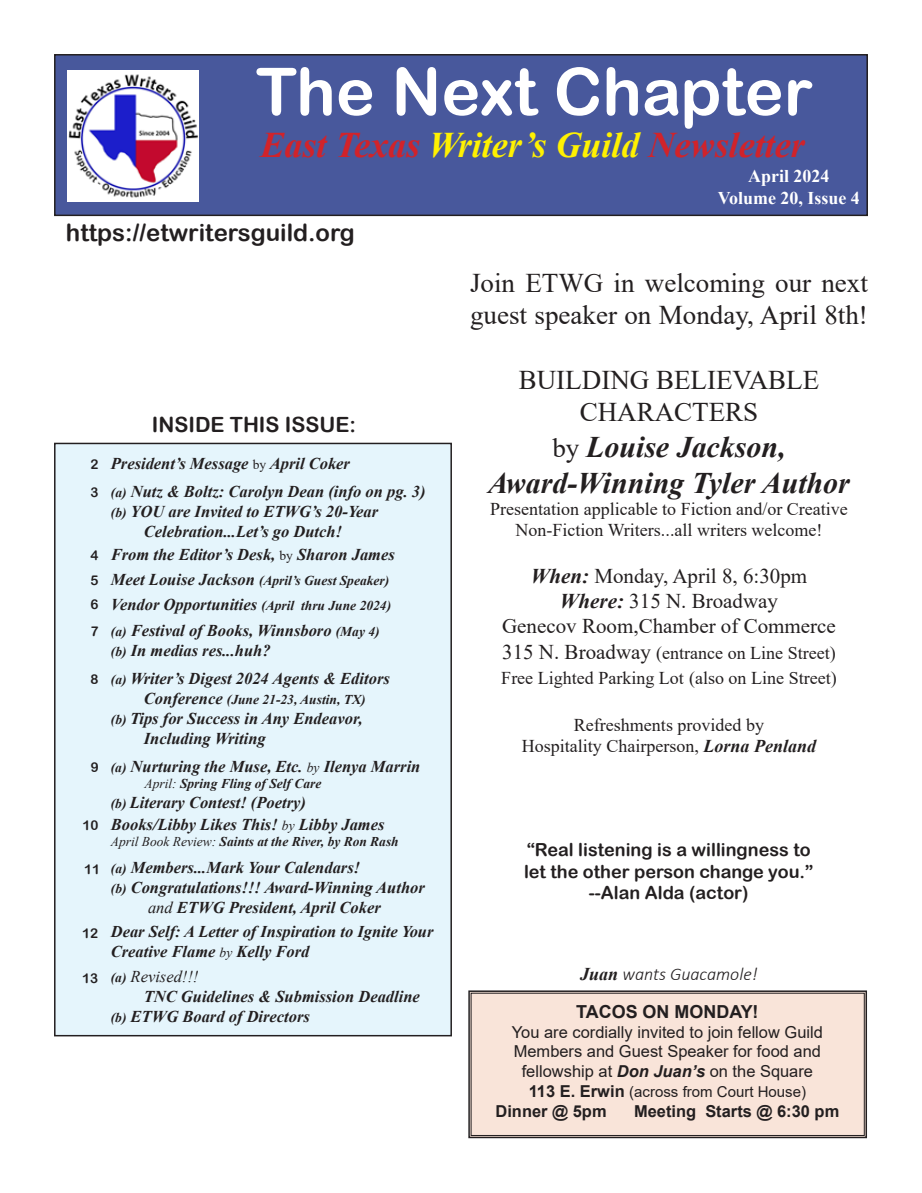
<style>
.page{position:relative;width:922px;height:1193px;background:#fff}
.page>*{position:absolute;margin:0;border:0;box-sizing:border-box;transform-origin:0 0}
.t1{font:65.7px "Arial Rounded MT Bold";color:#fff}
.t2{font:italic 700 36px "Times New Roman";color:#d1232a}
.t3{font:italic 700 29.85px "Times New Roman";color:#231f20}
.t4{font:27px "Times New Roman";color:#231f20}
.t5{font:23.85px "Arial Rounded MT Bold";color:#231f20}
.t6{font:21px "Times New Roman";color:#231f20}
.t7{font:21px "Arial Rounded MT Bold";color:#231f20}
.t8{font:18px "Times New Roman";color:#231f20}
.t9{font:18px/21.6px "Arial Rounded MT Bold";color:#231f20}
.t10{font:700 18px "Times New Roman";color:#fff}
.t11{font:italic 300 18px "Calibri";color:#231f20}
.t12{font:700 18px "Arial";color:#231f20}
.t13{font:italic 700 16.5px/19.8px "Times New Roman";color:#231f20}
.t14{font:16.5px "Arial";color:#231f20}
.t15{font:700 16.5px "Arial";color:#231f20}
.t16{font:italic 16.5px "Times New Roman";color:#231f20}
.t17{font:15px "Arial";color:#231f20}
.t18{font:italic 700 13.5px "Times New Roman";color:#231f20}
.t19{font:13.5px "Arial Rounded MT Bold";color:#231f20}
.s1{color:#fff101}
.s2{font-weight:400;font-style:normal;font-size:13.5px}
.s3{font-size:13.5px}
.s4{font-size:16.5px}
.s5{font-weight:400;font-size:13.5px}
.s6{font-weight:400}
.s7{font-weight:700;font-size:13.5px}
.s8{font-weight:400;font-style:normal;font-size:27px}
.s9{font-weight:700;font-style:italic}
.s10{font-size:21px}
.s11{font-family:"Times New Roman";font-weight:700}
.s12{font-weight:700;font-size:16.5px}
</style>
<div class="page">
<div style="left:468px;top:990px;width:399px;height:148px;background:#f9e4d9"></div>
<div style="left:55px;top:55px;width:812px;height:160px;background:#48589c"></div>
<div style="left:54px;top:54px;width:813px;height:162px;border:1px solid #231f20"></div>
<img style="left:67px;top:70px;width:131px;height:131px">
<div style="left:55px;top:443px;width:396px;height:592px;background:#e5f5fc"></div>
<div style="left:54px;top:443px;width:398px;height:593px;border:2px solid #231f20"></div>
<p class="t1" style="left:256px;top:53px;width:558px">The Next Chapter</p>
<p class="t2" style="left:260px;top:119px;width:546px">East Texas <span class="s1">Writer’s Guild</span> Newsletter</p>
<p class="t10" style="left:748px;top:163px;width:83px">April 2024</p>
<p class="t10" style="left:717px;top:185px;width:143px">Volume 20, Issue 4</p>
<p class="t5" style="left:66px;top:218px;width:290px">https://etwritersguild.org</p>
<p class="t7" style="left:152px;top:412px;width:205px">INSIDE THIS ISSUE:</p>
<p class="t19" style="left:90px;top:456px;width:10px">2</p>
<p class="t13" style="left:111px;top:453px;width:240px">President’s Message <span class="s2">by</span> April Coker</p>
<p class="t13" style="left:111px;top:481px;width:316px"><span class="s3">(a)</span> Nutz &amp; Boltz: Carolyn Dean (info on pg. 3)</p>
<p class="t13" style="left:111px;top:501px;width:269px"><span class="s3">(b)</span> YOU are Invited to ETWG’s 20-Year</p>
<p class="t13" style="left:144px;top:521px;width:200px">Celebration...Let’s go Dutch!</p>
<p class="t19" style="left:90px;top:484px;width:10px">3</p>
<p class="t19" style="left:90px;top:547px;width:10px">4</p>
<p class="t13" style="left:111px;top:544px;width:285px">From the Editor’s Desk, <span class="s2">by</span> Sharon James</p>
<p class="t19" style="left:90px;top:572px;width:10px">5</p>
<p class="t18" style="left:111px;top:570px;width:280px"><span class="s4">Meet Louise Jackson</span> (April’s Guest Speaker)</p>
<p class="t19" style="left:90px;top:596px;width:10px">6</p>
<p class="t13" style="left:111px;top:594px;width:282px">Vendor Opportunities <span class="s3">(April thru June 2024)</span></p>
<p class="t13" style="left:111px;top:620px;width:270px"><span class="s3">(a)</span> Festival of Books, Winnsboro <span class="s3">(May 4)</span></p>
<p class="t13" style="left:111px;top:640px;width:161px"><span class="s3">(b)</span> In medias res...huh?</p>
<p class="t19" style="left:91px;top:623px;width:10px">7</p>
<p class="t19" style="left:90px;top:671px;width:10px">8</p>
<p class="t19" style="left:91px;top:759px;width:10px">9</p>
<p class="t13" style="left:111px;top:668px;width:280px"><span class="s3">(a)</span> Writer’s Digest 2024 Agents &amp; Editors</p>
<p class="t18" style="left:144px;top:690px;width:223px"><span class="s4">Conference</span> (June 21-23, Austin, TX)</p>
<p class="t13" style="left:111px;top:708px;width:253px"><span class="s3">(b)</span> Tips for Success in Any Endeavor,</p>
<p class="t13" style="left:144px;top:727px;width:123px">Including Writing</p>
<p class="t13" style="left:111px;top:756px;width:311px"><span class="s3">(a)</span> Nurturing the Muse, Etc. <span class="s5">by</span> Ilenya Marrin</p>
<p class="t18" style="left:144px;top:774px;width:178px"><span class="s6">April:</span> Spring Fling of Self Care</p>
<p class="t13" style="left:111px;top:792px;width:197px"><span class="s3">(b)</span> Literary Contest! (Poetry)</p>
<p class="t19" style="left:82px;top:817px;width:18px">10</p>
<p class="t13" style="left:111px;top:814px;width:275px">Books/Libby Likes This! <span class="s5">by</span> Libby James</p>
<p class="t18" style="left:111px;top:832px;width:289px"><span class="s6">April Book Review:</span> Saints at the River, by Ron Rash</p>
<p class="t13" style="left:111px;top:857px;width:251px"><span class="s3">(a)</span> Members...Mark Your Calendars!</p>
<p class="t13" style="left:111px;top:877px;width:315px"><span class="s3">(b)</span> Congratulations!!! Award-Winning Author</p>
<p class="t13" style="left:148px;top:897px;width:234px"><span class="s6">and</span> ETWG President, April Coker</p>
<p class="t19" style="left:84px;top:861px;width:18px">11</p>
<p class="t13" style="left:111px;top:921px;width:324px">Dear Self: A Letter of Inspiration to Ignite Your<br>Creative Flame <span class="s5">by</span> Kelly Ford</p>
<p class="t19" style="left:82px;top:925px;width:18px">12</p>
<p class="t19" style="left:82px;top:970px;width:18px">13</p>
<p class="t16" style="left:111px;top:965px;width:89px"><span class="s7">(a)</span> Revised!!!</p>
<p class="t13" style="left:144px;top:986px;width:277px">TNC Guidelines &amp; Submission Deadline</p>
<p class="t13" style="left:111px;top:1005px;width:201px"><span class="s3">(b)</span> ETWG Board of Directors</p>
<p class="t4" style="left:470px;top:263px;width:399px">Join ETWG in welcoming our next</p>
<p class="t4" style="left:470px;top:296px;width:399px">guest speaker on Monday, April 8th!</p>
<p class="t4" style="left:518px;top:361px;width:302px">BUILDING BELIEVABLE</p>
<p class="t4" style="left:579px;top:393px;width:180px">CHARACTERS</p>
<p class="t3" style="left:552px;top:426px;width:235px"><span class="s8">by</span> Louise Jackson,</p>
<p class="t3" style="left:488px;top:462px;width:363px">Award-Winning Tyler Author</p>
<p class="t8" style="left:490px;top:496px;width:359px">Presentation applicable to Fiction and/or Creative</p>
<p class="t8" style="left:515px;top:517px;width:308px">Non-Fiction Writers...all writers welcome!</p>
<p class="t6" style="left:530px;top:561px;width:278px"><span class="s9">When:</span> Monday, April 8, 6:30pm</p>
<p class="t6" style="left:560px;top:586px;width:220px"><span class="s9">Where:</span> 315 N. Broadway</p>
<p class="t6" style="left:502px;top:611px;width:335px">Genecov Room,Chamber of Commerce</p>
<p class="t8" style="left:502px;top:640px;width:335px"><span class="s10">315 N. Broadway</span> (entrance on Line Street)</p>
<p class="t8" style="left:501px;top:665px;width:337px">Free Lighted Parking Lot (also on Line Street)</p>
<p class="t8" style="left:574px;top:712px;width:191px">Refreshments provided by</p>
<p class="t8" style="left:522px;top:733px;width:295px">Hospitality Chairperson, <span class="s9">Lorna Penland</span></p>
<p class="t9" style="left:524px;top:838px;width:291px">“Real listening is a willingness to let the other person change you.”</p>
<p class="t9" style="left:589px;top:881px;width:161px">--Alan Alda (actor)</p>
<p class="t11" style="left:580px;top:963px;width:179px"><span class="s11">Juan</span> wants Guacamole!</p>
<p class="t12" style="left:576px;top:999px;width:184px">TACOS ON MONDAY!</p>
<p class="t14" style="left:512px;top:1020px;width:312px">You are cordially invited to join fellow Guild</p>
<p class="t14" style="left:514px;top:1040px;width:309px">Members and Guest Speaker for food and</p>
<p class="t14" style="left:521px;top:1060px;width:293px">fellowship at <span class="s9">Don Juan’s</span> on the Square</p>
<p class="t17" style="left:528px;top:1081px;width:279px"><span class="s12">113 E. Erwin</span> (across from Court House)</p>
<p class="t15" style="left:495px;top:1099px;width:113px">Dinner @ 5pm</p>
<p class="t15" style="left:634px;top:1099px;width:207px">Meeting Starts @ 6:30 pm</p>
</div>
